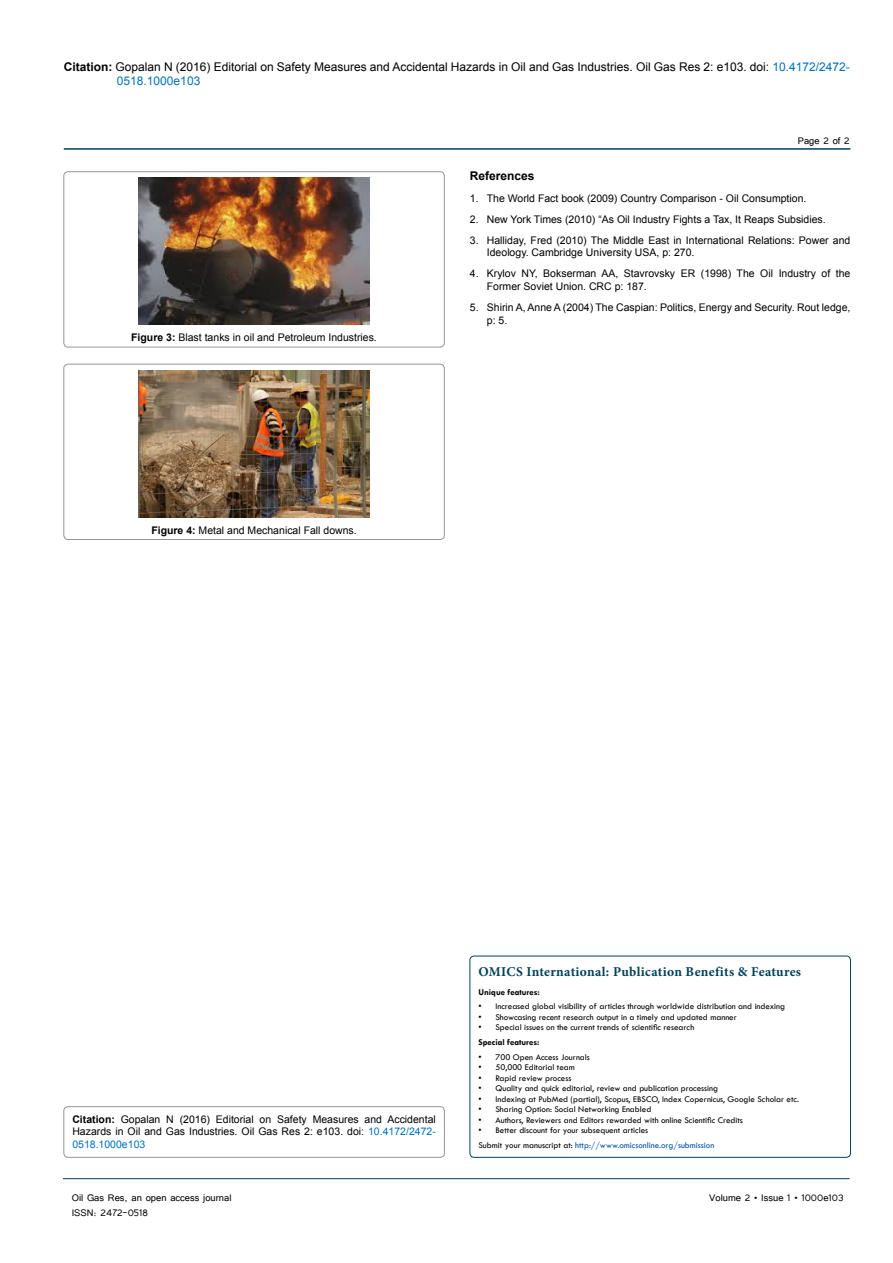
<style>
.page{position:relative;width:893px;height:1263px;background:#fff}
.page>*{position:absolute;margin:0;border:0;box-sizing:border-box;transform-origin:0 0}
.t1{font:700 13.5px "Minion Pro";letter-spacing:.02em;color:#004159}
.t2{font:12px/14.4px "Arial";color:#000}
.t3{font:12px "Tunga";color:#000}
.t4{font:700 12px "Arial";color:#000}
.t5{font:10.5px/12.6px "Arial";color:#000}
.t6{font:9px/14.7px "Tw Cen";color:#000}
.t7{font:700 9px "Tw Cen";color:#000}
.s1{font-weight:700}
.s2{color:#0072bc}
.s3{color:#0054a6}
</style>
<div class="page">
<hr style="left:64px;top:148px;width:786px;height:2px;background:#004159">
<hr style="left:63px;top:1178px;width:787px;height:1px;background:#004159">
<div style="left:64px;top:172px;width:380px;height:175px;border:1px solid #939598;border-radius:4px"></div>
<img style="left:139px;top:178px;width:230px;height:147px">
<div style="left:64px;top:364px;width:380px;height:175px;border:1px solid #939598;border-radius:4px"></div>
<img style="left:139px;top:370px;width:230px;height:147px">
<div style="left:64px;top:1106px;width:380px;height:51px;border:1px solid #939598;border-radius:4px"></div>
<div style="left:470px;top:956px;width:380px;height:201px;border:1px solid #004159;border-radius:4px"></div>
<p class="t2" style="left:117px;top:60px;width:734px;text-indent:-53px"><span class="s1">Citation:</span> Gopalan N (2016) Editorial on Safety Measures and Accidental Hazards in Oil and Gas Industries. Oil Gas Res 2: e103. doi: <span class="s2">10.4172/2472-<br>0518.1000e103</span></p>
<p class="t3" style="left:798px;top:133px;width:54px">Page 2 of 2</p>
<p class="t5" style="left:131px;top:331px;width:247px"><span class="s1">Figure 3:</span> Blast tanks in oil and Petroleum Industries.</p>
<p class="t5" style="left:151px;top:524px;width:207px"><span class="s1">Figure 4:</span> Metal and Mechanical Fall downs.</p>
<p class="t4" style="left:470px;top:168px;width:66px">References</p>
<p class="t5" style="left:470px;top:192px;width:338px">1. The World Fact book (2009) Country Comparison - Oil Consumption.</p>
<p class="t5" style="left:470px;top:213px;width:357px">2. New York Times (2010) “As Oil Industry Fights a Tax, It Reaps Subsidies.</p>
<p class="t5" style="left:487px;top:234px;width:365px;text-indent:-17px">3. Halliday, Fred (2010) The Middle East in International Relations: Power and<br>Ideology. Cambridge University USA, p: 270.</p>
<p class="t5" style="left:487px;top:268px;width:365px;text-indent:-17px">4. Krylov NY, Bokserman AA, Stavrovsky ER (1998) The Oil Industry of the<br>Former Soviet Union. CRC p: 187.</p>
<p class="t5" style="left:487px;top:301px;width:365px;text-indent:-17px">5. Shirin A, Anne A (2004) The Caspian: Politics, Energy and Security. Rout ledge, p: 5.</p>
<p class="t5" style="left:72px;top:1113px;width:365px;text-align:justify"><span class="s1">Citation:</span> Gopalan N (2016) Editorial on Safety Measures and Accidental Hazards in Oil and Gas Industries. Oil Gas Res 2: e103. doi: <span class="s2">10.4172/2472- 0518.1000e103</span></p>
<p class="t1" style="left:478px;top:962px;width:324px">OMICS International: Publication Benefits &amp; Features</p>
<p class="t7" style="left:478px;top:986px;width:63px">Unique features:</p>
<p class="t6" style="left:478px;top:999px;width:308px">• Increased global visibility of articles through worldwide distribution and indexing</p>
<p class="t6" style="left:478px;top:1009px;width:260px">• Showcasing recent research output in a timely and updated manner</p>
<p class="t6" style="left:478px;top:1020px;width:217px">• Special issues on the current trends of scientific research</p>
<p class="t7" style="left:478px;top:1037px;width:63px">Special features:</p>
<p class="t6" style="left:478px;top:1049px;width:113px">• 700 Open Access Journals</p>
<p class="t6" style="left:478px;top:1060px;width:98px">• 50,000 Editorial team</p>
<p class="t6" style="left:478px;top:1070px;width:94px">• Rapid review process</p>
<p class="t6" style="left:478px;top:1081px;width:241px">• Quality and quick editorial, review and publication processing</p>
<p class="t6" style="left:478px;top:1091px;width:322px">• Indexing at PubMed (partial), Scopus, EBSCO, Index Copernicus, Google Scholar etc.</p>
<p class="t6" style="left:478px;top:1102px;width:174px">• Sharing Option: Social Networking Enabled</p>
<p class="t6" style="left:478px;top:1112px;width:266px">• Authors, Reviewers and Editors rewarded with online Scientific Credits</p>
<p class="t6" style="left:478px;top:1123px;width:237px">• Better discount for your subsequent articles<br>Submit your manuscript at: <span class="s3">http://www.omicsonline.org/submission</span></p>
<p class="t3" style="left:72px;top:1190px;width:161px">Oil Gas Res, an open access journal</p>
<p class="t3" style="left:709px;top:1190px;width:136px">Volume 2 • Issue 1 • 1000e103</p>
<p class="t3" style="left:72px;top:1204px;width:78px">ISSN: 2472-0518</p>
</div>
